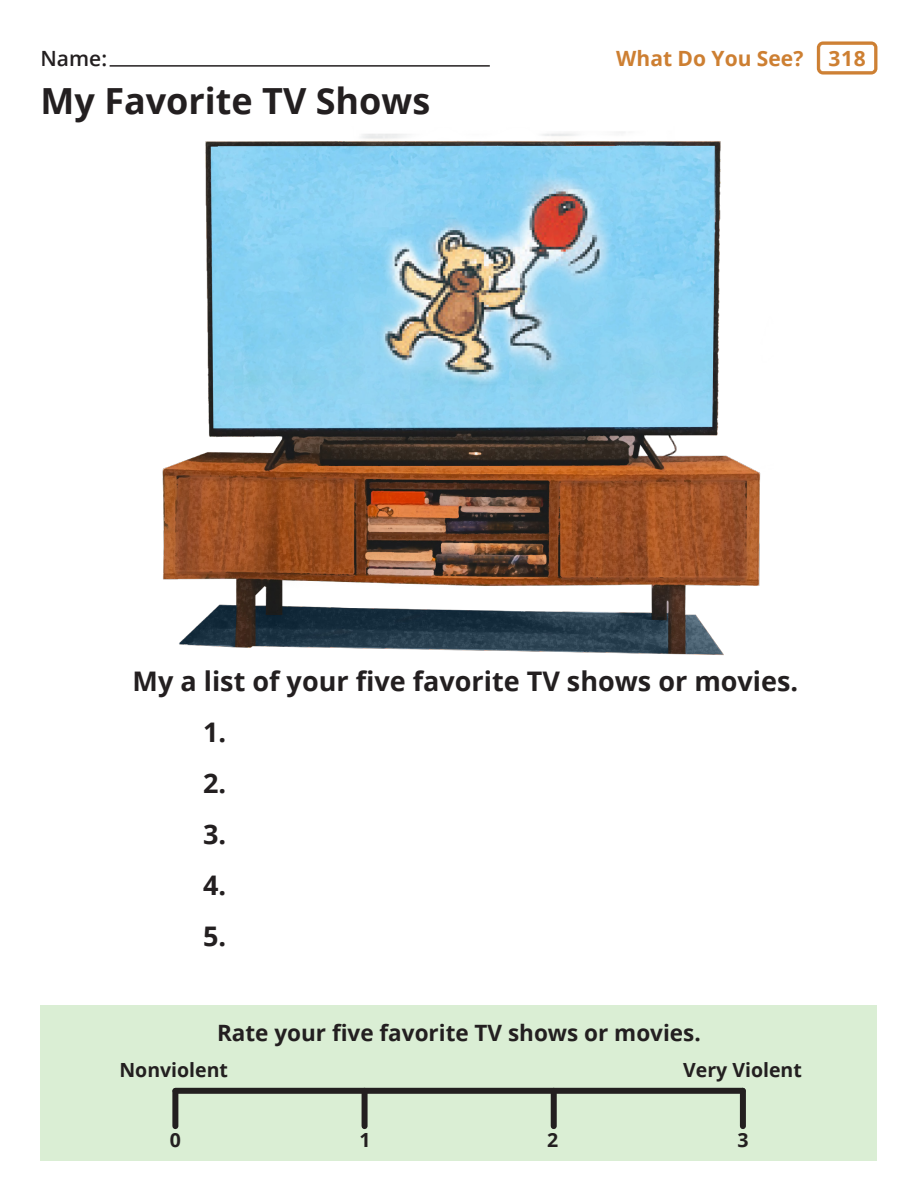
<style>
.page{position:relative;width:918px;height:1188px;background:#fff}
.page>*{position:absolute;margin:0;border:0;box-sizing:border-box;transform-origin:0 0}
.t1{font:700 36px "Open Sans";color:#231f20}
.t2{font:700 27px "Open Sans";color:#231f20}
.t3{font:700 22.5px "Open Sans";color:#231f20}
.t4{font:700 21px "Open Sans";color:#cd7f32}
.t5{font:600 21px "Open Sans";color:#231f20}
.t6{font:700 19.5px "Open Sans";color:#231f20}
</style>
<div class="page">
<div style="left:40px;top:1006px;width:837px;height:155px;background:#daeed4"></div>
<img style="left:162px;top:132px;width:599px;height:523px">
<svg style="left:817px;top:41px;width:60px;height:34px"></svg>
<hr style="left:110px;top:65px;width:380px;height:2px;background:#231f20">
<div style="left:175px;top:1088px;width:568px;height:6px;background:#231f20"></div>
<div style="left:362px;top:1091px;width:6px;height:35px;background:#231f20"></div>
<div style="left:172px;top:1091px;width:6px;height:35px;background:#231f20"></div>
<div style="left:551px;top:1091px;width:6px;height:35px;background:#231f20"></div>
<div style="left:740px;top:1091px;width:6px;height:35px;background:#231f20"></div>
<p class="t5" style="left:41px;top:44px;width:68px">Name:</p>
<p class="t4" style="left:616px;top:43px;width:189px">What Do You See?</p>
<p class="t4" style="left:829px;top:43px;width:39px">318</p>
<p class="t1" style="left:41px;top:75px;width:391px">My Favorite TV Shows</p>
<p class="t2" style="left:133px;top:663px;width:667px">My a list of your five favorite TV shows or movies.</p>
<p class="t2" style="left:203px;top:714px;width:25px">1.</p>
<p class="t2" style="left:203px;top:765px;width:25px">2.</p>
<p class="t2" style="left:203px;top:816px;width:25px">3.</p>
<p class="t2" style="left:203px;top:867px;width:25px">4.</p>
<p class="t2" style="left:203px;top:918px;width:25px">5.</p>
<p class="t3" style="left:217px;top:1017px;width:485px">Rate your five favorite TV shows or movies.</p>
<p class="t6" style="left:119px;top:1056px;width:110px">Nonviolent</p>
<p class="t6" style="left:683px;top:1056px;width:120px">Very Violent</p>
<p class="t6" style="left:170px;top:1127px;width:13px">0</p>
<p class="t6" style="left:359px;top:1127px;width:13px">1</p>
<p class="t6" style="left:547px;top:1127px;width:13px">2</p>
<p class="t6" style="left:737px;top:1127px;width:13px">3</p>
</div>
